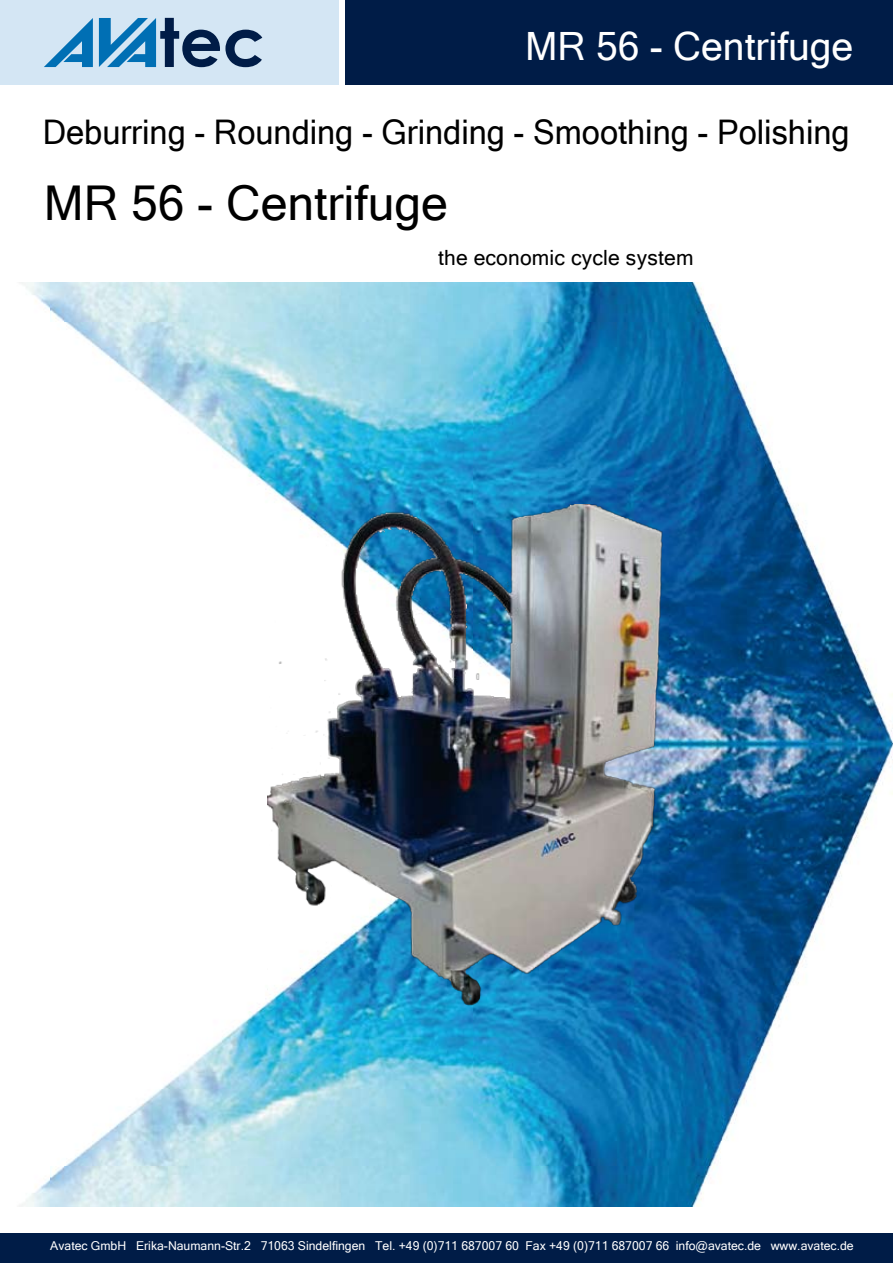
<style>
.page{position:relative;width:893px;height:1263px;background:#fff}
.page>*{position:absolute;margin:0;border:0;box-sizing:border-box;transform-origin:0 0}
.t1{font:48px "Microsoft Sans Serif";color:#000}
.t2{font:39px "Microsoft Sans Serif";color:#fff}
.t3{font:33.9px "Microsoft Sans Serif";color:#000;scale:.96 1}
.t4{font:21px "Microsoft Sans Serif";letter-spacing:.01em;color:#000}
.t5{font:12.15px "Microsoft Sans Serif";color:#fff}
</style>
<div class="page">
<img style="left:21px;top:282px;width:872px;height:461px">
<img style="left:21px;top:743px;width:872px;height:463px">
<div style="left:0;top:0;width:339px;height:84px;background:#d4e6f4"></div>
<div style="left:345px;top:0;width:548px;height:84px;background:#001c47"></div>
<div style="left:0;top:1233px;width:893px;height:30px;background:#001c47"></div>
<img style="left:268px;top:504px;width:398px;height:504px">
<svg style="left:44px;top:18px;width:49px;height:49px"></svg>
<svg style="left:99px;top:18px;width:163px;height:49px"></svg>
<p class="t2" style="left:525px;top:21px;width:330px">MR 56 - Centrifuge</p>
<p class="t3" style="left:43px;top:110px;width:842px">Deburring - Rounding - Grinding - Smoothing - Polishing</p>
<p class="t1" style="left:44px;top:172px;width:406px">MR 56 - Centrifuge</p>
<p class="t4" style="left:438px;top:244px;width:257px">the economic cycle system</p>
<p class="t5" style="left:50px;top:1238px;width:805px">Avatec GmbH Erika-Naumann-Str.2 71063 Sindelfingen Tel. +49 (0)711 687007 60 Fax +49 (0)711 687007 66 info@avatec.de www.avatec.de</p>
</div>
